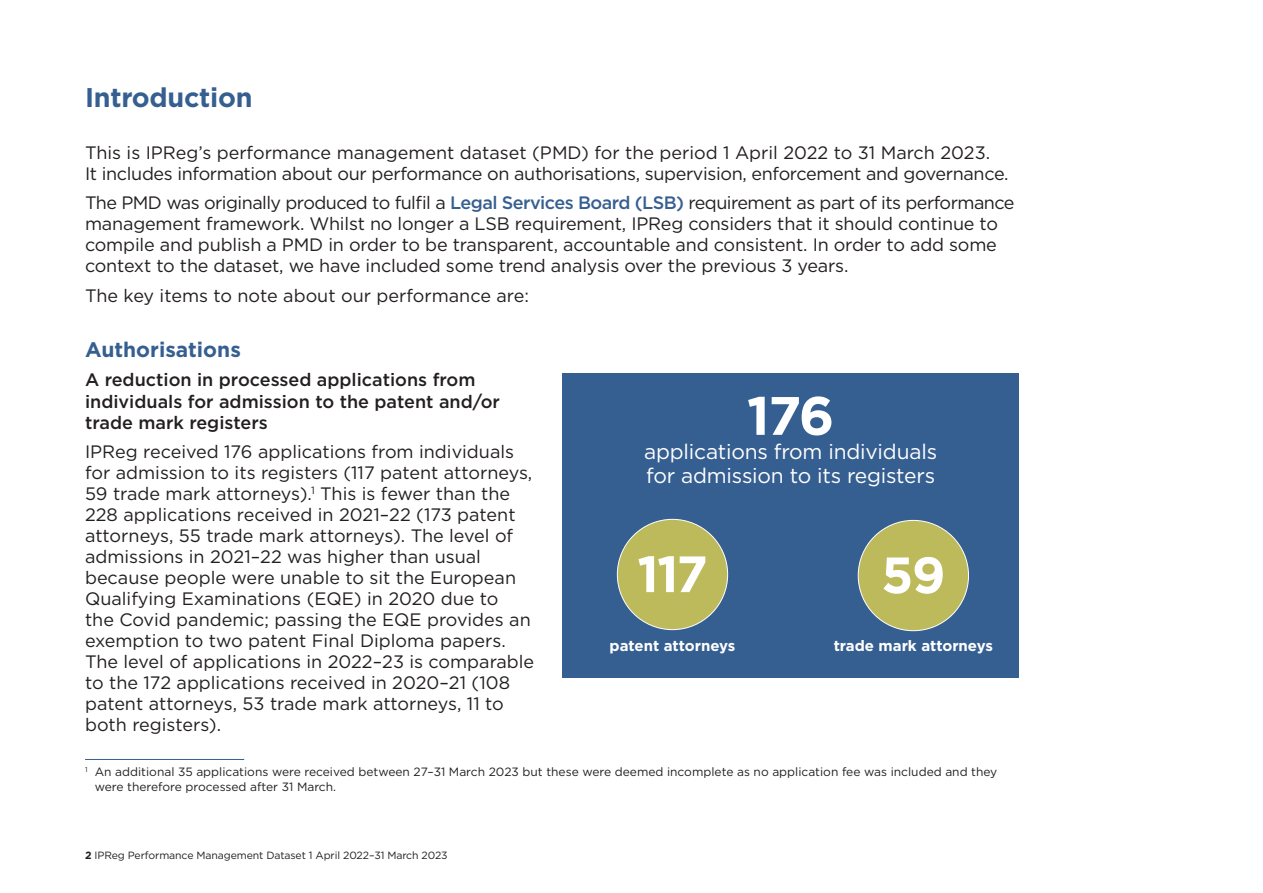
<style>
.page{position:relative;width:1263px;height:893px;background:#fff}
.page>*{position:absolute;margin:0;border:0;box-sizing:border-box;transform-origin:0 0}
.t1{font:700 54px "Gotham";color:#fff}
.t2{font:700 51px "Gotham";color:#fff}
.Heading{font:700 27px "Gotham";letter-spacing:-.01em;color:#365f91}
.t3{font:21px/24px "Gotham";letter-spacing:-.01em;color:#fff}
.Paragraph{font:700 21px "Gotham";color:#365f91}
.Paragraph-2{font:18px/21px "Gotham";letter-spacing:-.01em;color:#231f20}
.Paragraph-3{font:500 18px/21px "Gotham";color:#231f20}
.t4{font:700 15px "Gotham";color:#fff}
.t5{font:12px/15px "Gotham";color:#231f20}
.t6{font:10.5px "Gotham";letter-spacing:-.01em;color:#231f20}
.s1{font-weight:500;color:#365f91}
.s2{font-weight:700}
</style>
<div class="page">
<hr style="left:85px;top:759px;width:159px;height:1px;background:#365f91">
<div style="left:562px;top:373px;width:457px;height:304px;background:#365f91"></div>
<div style="left:858px;top:520px;width:110px;height:111px;background:#bdba5b;border-radius:50%"></div>
<div style="left:617px;top:519px;width:111px;height:111px;background:#bdba5b;border-radius:50%"></div>
<h1 class="Heading" style="left:85px;top:79px;width:169px">Introduction</h1>
<p class="Paragraph-2" style="left:85px;top:142px;width:925px">This is IPReg’s performance management dataset (PMD) for the period 1 April 2022 to 31 March 2023.<br>It includes information about our performance on authorisations, supervision, enforcement and governance.</p>
<p class="Paragraph-2" style="left:85px;top:192px;width:931px">The PMD was originally produced to fulfil a <span class="s1">Legal Services Board (LSB)</span> requirement as part of its performance management framework. Whilst no longer a LSB requirement, IPReg considers that it should continue to compile and publish a PMD in order to be transparent, accountable and consistent. In order to add some context to the dataset, we have included some trend analysis over the previous 3 years.</p>
<p class="Paragraph-2" style="left:85px;top:285px;width:445px">The key items to note about our performance are:</p>
<p class="Paragraph" style="left:85px;top:336px;width:157px">Authorisations</p>
<p class="Paragraph-3" style="left:85px;top:369px;width:416px">A reduction in processed applications from individuals for admission to the patent and/or trade mark registers</p>
<p class="Paragraph-2" style="left:85px;top:441px;width:451px">IPReg received 176 applications from individuals for admission to its registers (117 patent attorneys, 59 trade mark attorneys).<sup>1</sup> This is fewer than the 228 applications received in 2021–22 (173 patent attorneys, 55 trade mark attorneys). The level of admissions in 2021–22 was higher than usual because people were unable to sit the European Qualifying Examinations (EQE) in 2020 due to<br>the Covid pandemic; passing the EQE provides an exemption to two patent Final Diploma papers.<br>The level of applications in 2022–23 is comparable to the 172 applications received in 2020–21 (108 patent attorneys, 53 trade mark attorneys, 11 to both registers).</p>
<h1 class="t1" style="left:747px;top:380px;width:89px">176</h1>
<p class="t3" style="left:644px;top:439px;width:294px">applications from individuals for admission to its registers</p>
<h2 class="t2" style="left:637px;top:540px;width:72px">117</h2>
<p class="t4" style="left:609px;top:636px;width:127px">patent attorneys</p>
<h2 class="t2" style="left:881px;top:541px;width:66px">59</h2>
<p class="t4" style="left:834px;top:636px;width:161px">trade mark attorneys</p>
<p class="t5" style="left:95px;top:764px;width:904px;text-indent:-10px"><sup>1</sup> An additional 35 applications were received between 27–31 March 2023 but these were deemed incomplete as no application fee was included and they were therefore processed after 31 March.</p>
<p class="t6" style="left:85px;top:848px;width:364px"><span class="s2">2</span> IPReg Performance Management Dataset 1 April 2022–31 March 2023</p>
</div>
